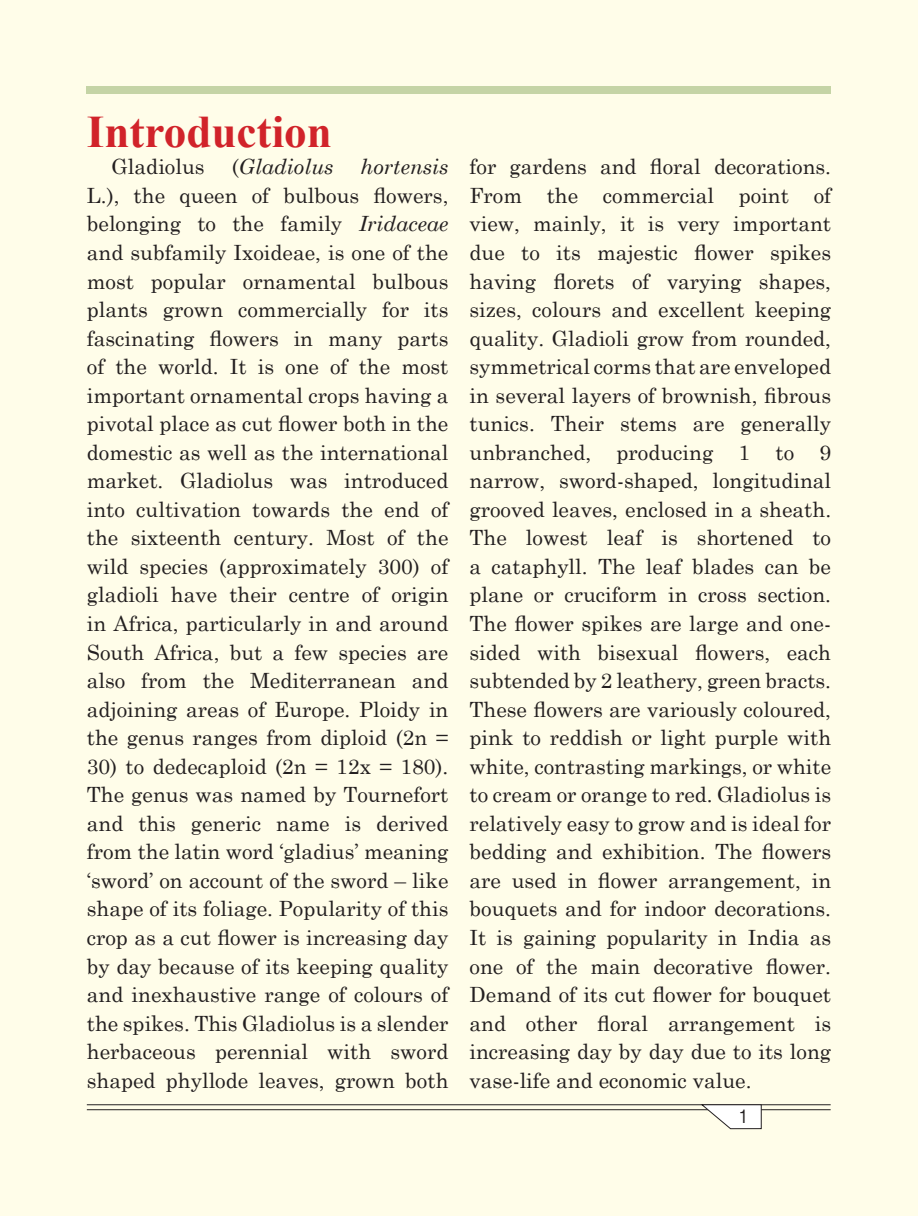
<style>
.page{position:relative;width:918px;height:1216px;background:#fff}
.page>*{position:absolute;margin:0;border:0;box-sizing:border-box;transform-origin:0 0}
.Default{font:700 45.15px "Times New Roman";color:#d1232a}
.t1{font:21px/28.5px "Century Schoolbook";color:#231f20;text-align:justify}
.t2{font:italic 21px "Century Schoolbook";color:#231f20}
.t3{font:condensed 17.5px "Swiss 721 BT";color:#231f20}
.s1{font-style:normal}
.s2{font-style:italic}
</style>
<div class="page">
<div style="left:0;top:0;width:918px;height:1215px;background:#fffde9"></div>
<hr style="left:87px;top:1104px;width:743px;height:1px;background:#231f20">
<hr style="left:87px;top:1109px;width:743px;height:1px;background:#231f20">
<svg style="left:699px;top:1104px;width:63px;height:25px"></svg>
<div style="left:87px;top:87px;width:744px;height:7px;background:#c5d4a6"></div>
<p class="Default" style="left:87px;top:101px;width:247px">Introduction</p>
<p class="t1" style="left:112px;top:151px;width:94px">Gladiolus</p>
<p class="t2" style="left:232px;top:151px;width:103px"><span class="s1">(</span>Gladiolus</p>
<p class="t1" style="left:87px;top:151px;width:363px;text-indent:274px"><span class="s2">hortensis </span>L.), the queen of bulbous flowers, belonging to the family <span class="s2">Iridaceae </span>and subfamily Ixoideae, is one of the most popular ornamental bulbous plants grown commercially for its fascinating flowers in many parts of the world. It is one of the most important ornamental crops having a pivotal place as cut flower both in the domestic as well as the international market. Gladiolus was introduced into cultivation towards the end of the sixteenth century. Most of the wild species (approximately 300) of gladioli have their centre of origin in Africa, particularly in and around South Africa, but a few species are also from the Mediterranean and adjoining areas of Europe. Ploidy in the genus ranges from diploid (2n =</p>
<p class="t1" style="left:87px;top:750px;width:363px">30) to dedecaploid (2n = 12x = 180).<br>The genus was named by Tournefort and this generic name is derived from the latin word ‘gladius’ meaning ‘sword’ on account of the sword – like shape of its foliage. Popularity of this crop as a cut flower is increasing day by day because of its keeping quality and inexhaustive range of colours of the spikes. This Gladiolus is a slender herbaceous perennial with sword shaped phyllode leaves, grown both</p>
<p class="t1" style="left:469px;top:151px;width:363px">for gardens and floral decorations.<br>From the commercial point of view, mainly, it is very important due to its majestic flower spikes having florets of varying shapes, sizes, colours and excellent keeping quality. Gladioli grow from rounded, symmetrical corms that are enveloped in several layers of brownish, fibrous tunics. Their stems are generally unbranched, producing 1 to 9 narrow, sword-shaped, longitudinal grooved leaves, enclosed in a sheath.<br>The lowest leaf is shortened to a cataphyll. The leaf blades can be plane or cruciform in cross section.<br>The flower spikes are large and one&shy;sided with bisexual flowers, each subtended by 2 leathery, green bracts.<br>These flowers are variously coloured, pink to reddish or light purple with white, contrasting markings, or white to cream or orange to red. Gladiolus is relatively easy to grow and is ideal for bedding and exhibition. The flowers are used in flower arrangement, in bouquets and for indoor decorations.<br>It is gaining popularity in India as one of the main decorative flower.<br>Demand of its cut flower for bouquet and other floral arrangement is increasing day by day due to its long vase-life and economic value.</p>
<p class="t3" style="left:739px;top:1105px;width:10px">1</p>
</div>
